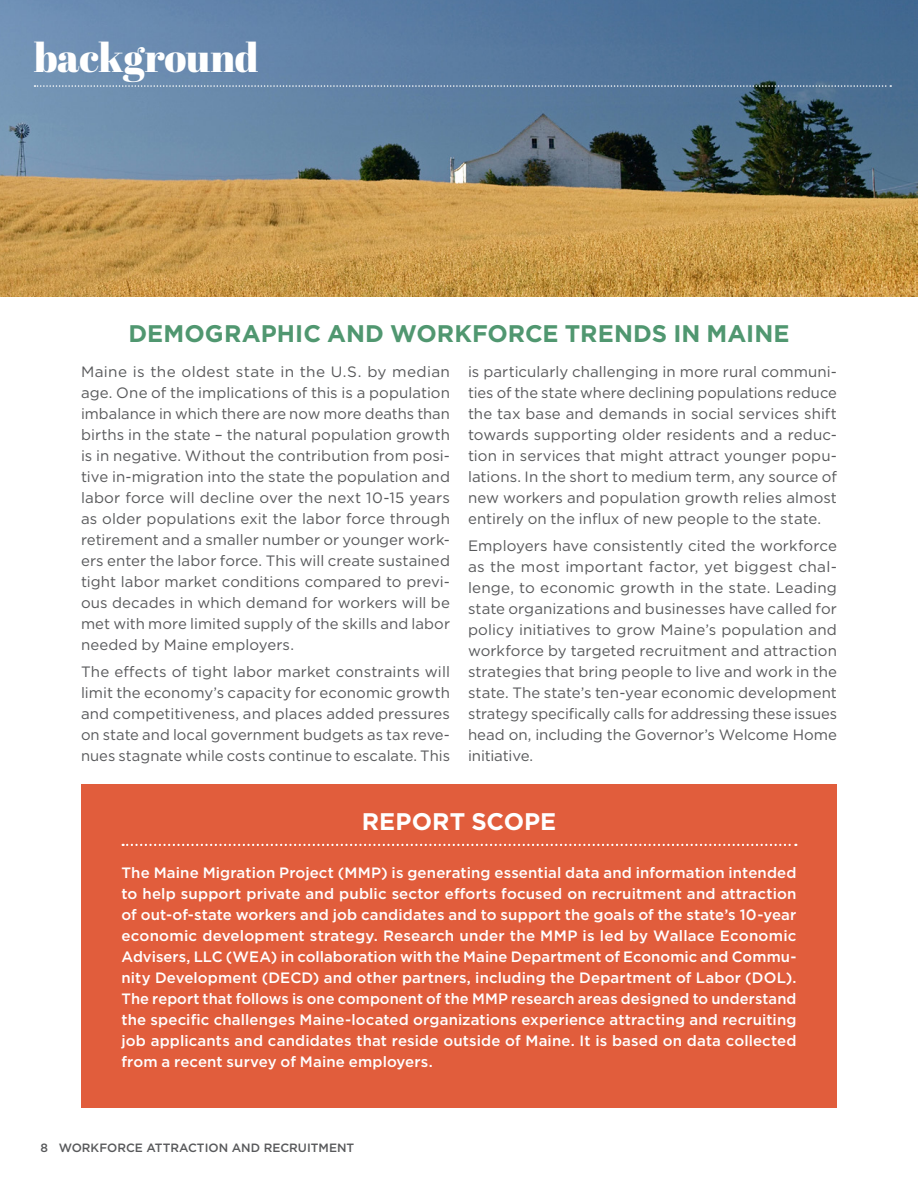
<style>
.page{position:relative;width:918px;height:1188px;background:#fff}
.page>*{position:absolute;margin:0;border:0;box-sizing:border-box;transform-origin:0 0}
.t1{font:40.5px "Abril Fatface";letter-spacing:-.005em;color:#fff}
.t2{font:700 24px "Gotham";letter-spacing:.005em;color:#509770}
.t3{font:700 24px "Gotham";letter-spacing:.005em;color:#fff}
.t4{font:15px/21px "Gotham";color:#58595b;text-align:justify}
.t5{font:500 15px/21px "Gotham";letter-spacing:.01em;color:#fff;text-align:justify}
.t6{font:500 12px "Gotham";color:#58595b}
</style>
<div class="page">
<img style="left:0;top:0;width:918px;height:297px">
<div style="left:81px;top:784px;width:756px;height:324px;background:#e15d3c"></div>
<svg style="left:123px;top:844px;width:673px;height:2px"></svg>
<svg style="left:34px;top:85px;width:857px;height:2px"></svg>
<h1 class="t1" style="left:34px;top:29px;width:226px">background</h1>
<h2 class="t2" style="left:128px;top:318px;width:663px">DEMOGRAPHIC AND WORKFORCE TRENDS IN MAINE</h2>
<p class="t4" style="left:81px;top:360px;width:371px">Maine is the oldest state in the U.S. by median age. One of the implications of this is a population imbalance in which there are now more deaths than births in the state – the natural population growth is in negative. Without the contribution from posi&shy;tive in-migration into the state the population and labor force will decline over the next 10-15 years as older populations exit the labor force through retirement and a smaller number or younger work&shy;ers enter the labor force. This will create sustained tight labor market conditions compared to previ&shy;ous decades in which demand for workers will be met with more limited supply of the skills and labor needed by Maine employers.</p>
<p class="t4" style="left:81px;top:661px;width:371px">The effects of tight labor market constraints will limit the economy’s capacity for economic growth and competitiveness, and places added pressures on state and local government budgets as tax reve&shy;nues stagnate while costs continue to escalate. This</p>
<p class="t4" style="left:468px;top:360px;width:371px">is particularly challenging in more rural communi&shy;ties of the state where declining populations reduce the tax base and demands in social services shift towards supporting older residents and a reduc&shy;tion in services that might attract younger popu&shy;lations. In the short to medium term, any source of new workers and population growth relies almost entirely on the influx of new people to the state.</p>
<p class="t4" style="left:468px;top:535px;width:371px">Employers have consistently cited the workforce as the most important factor, yet biggest chal&shy;lenge, to economic growth in the state. Leading state organizations and businesses have called for policy initiatives to grow Maine’s population and workforce by targeted recruitment and attraction strategies that bring people to live and work in the state. The state’s ten-year economic development strategy specifically calls for addressing these issues head on, including the Governor’s Welcome Home initiative.</p>
<h2 class="t3" style="left:362px;top:806px;width:196px">REPORT SCOPE</h2>
<p class="t5" style="left:122px;top:862px;width:677px">The Maine Migration Project (MMP) is generating essential data and information intended to help support private and public sector efforts focused on recruitment and attraction of out-of-state workers and job candidates and to support the goals of the state’s 10-year economic development strategy. Research under the MMP is led by Wallace Economic Advisers, LLC (WEA) in collaboration with the Maine Department of Economic and Commu&shy;nity Development (DECD) and other partners, including the Department of Labor (DOL).<br>The report that follows is one component of the MMP research areas designed to understand the specific challenges Maine-located organizations experience attracting and recruiting job applicants and candidates that reside outside of Maine. It is based on data collected from a recent survey of Maine employers.</p>
<p class="t6" style="left:40px;top:1140px;width:315px">8 WORKFORCE ATTRACTION AND RECRUITMENT</p>
</div>
